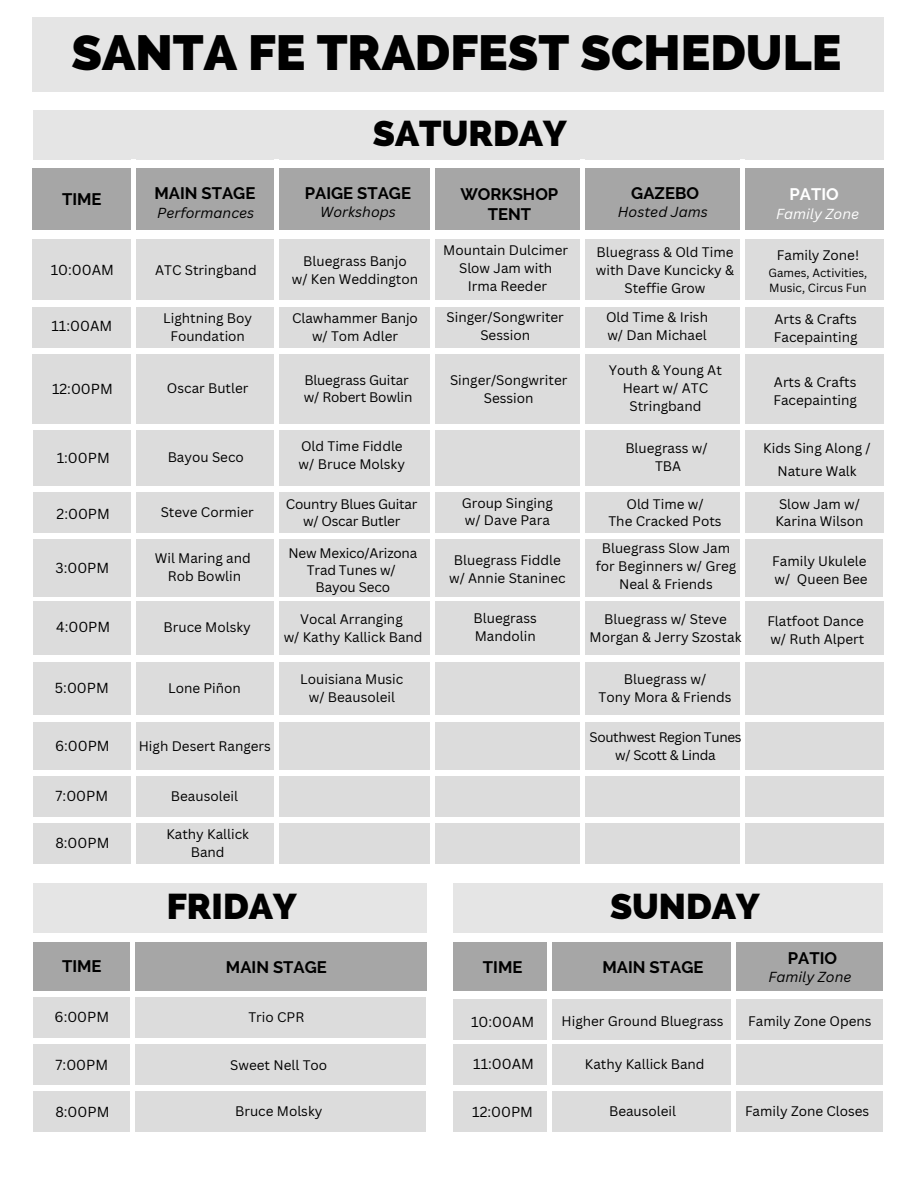
<style>
.page{position:relative;width:918px;height:1188px;background:#fff}
.page>*{position:absolute;margin:0;border:0;box-sizing:border-box;transform-origin:0 0}
.t1{font:800 49.65px "Raleway";color:#000}
.t2{font:800 36px "Raleway";color:#000}
.t3{font:700 16.65px/19.5px "Raleway";color:#000;text-align:center}
.t4{font:700 16.65px "Raleway";color:#fff}
.t5{font:14.1px "Canva Sans";color:#000}
.t6{font:italic 14.1px "Canva Sans";color:#000}
.t7{font:italic 14.1px "Canva Sans";color:#fff}
.t8{font:13.5px/18px "Canva Sans";color:#000;text-align:center}
.t9{font:13.5px/18px "Canva Sans";letter-spacing:-.025em;color:#000;text-align:center}
.t10{font:13.5px "Canva Sans";letter-spacing:-.02em;color:#000}
.t11{font:11.55px/15.5px "Canva Sans";color:#000}
</style>
<div class="page">
<div style="left:33px;top:722px;width:851px;height:47px;background:#d9d9d9"></div>
<div style="left:32px;top:168px;width:851px;height:62px;background:#a6a6a6"></div>
<div style="left:32px;top:239px;width:851px;height:61px;background:#d9d9d9"></div>
<div style="left:32px;top:307px;width:851px;height:40px;background:#d9d9d9"></div>
<div style="left:32px;top:354px;width:851px;height:70px;background:#d9d9d9"></div>
<div style="left:33px;top:430px;width:851px;height:55px;background:#d9d9d9"></div>
<div style="left:33px;top:492px;width:851px;height:41px;background:#d9d9d9"></div>
<div style="left:33px;top:110px;width:851px;height:49px;background:#e5e5e5"></div>
<div style="left:33px;top:539px;width:850px;height:58px;background:#d9d9d9"></div>
<div style="left:33px;top:601px;width:851px;height:54px;background:#d9d9d9"></div>
<div style="left:33px;top:663px;width:851px;height:52px;background:#d9d9d9"></div>
<div style="left:33px;top:776px;width:851px;height:41px;background:#d9d9d9"></div>
<div style="left:33px;top:823px;width:851px;height:41px;background:#d9d9d9"></div>
<div style="left:131px;top:159px;width:5px;height:718px;background:#fff"></div>
<div style="left:274px;top:159px;width:5px;height:718px;background:#fff"></div>
<hr style="left:430px;top:164px;width:4px;height:699px;background:#fff">
<hr style="left:581px;top:159px;width:4px;height:713px;background:#fff">
<div style="left:740px;top:159px;width:5px;height:715px;background:#fff"></div>
<div style="left:32px;top:17px;width:851px;height:74px;background:#e5e5e5"></div>
<div style="left:33px;top:942px;width:394px;height:48px;background:#a6a6a6"></div>
<div style="left:33px;top:883px;width:394px;height:50px;background:#e5e5e5"></div>
<div style="left:33px;top:997px;width:393px;height:40px;background:#d9d9d9"></div>
<div style="left:33px;top:1044px;width:393px;height:41px;background:#d9d9d9"></div>
<div style="left:33px;top:1091px;width:393px;height:41px;background:#d9d9d9"></div>
<div style="left:130px;top:942px;width:5px;height:246px;background:#fff"></div>
<div style="left:453px;top:942px;width:430px;height:48px;background:#a6a6a6"></div>
<div style="left:453px;top:883px;width:430px;height:50px;background:#e5e5e5"></div>
<div style="left:453px;top:999px;width:430px;height:41px;background:#d9d9d9"></div>
<div style="left:453px;top:1044px;width:430px;height:41px;background:#d9d9d9"></div>
<div style="left:453px;top:1091px;width:430px;height:41px;background:#d9d9d9"></div>
<hr style="left:547px;top:937px;width:4px;height:246px;background:#fff">
<div style="left:731px;top:934px;width:5px;height:246px;background:#fff"></div>
<p class="t1" style="left:72px;top:24px;width:771px">SANTA FE TRADFEST SCHEDULE</p>
<p class="t2" style="left:373px;top:112px;width:195px">SATURDAY</p>
<p class="t3" style="left:154px;top:183px;width:102px">MAIN STAGE</p>
<p class="t3" style="left:305px;top:183px;width:108px">PAIGE STAGE</p>
<p class="t3" style="left:631px;top:183px;width:69px">GAZEBO</p>
<p class="t3" style="left:460px;top:185px;width:99px">WORKSHOP<br>TENT</p>
<p class="t8" style="left:443px;top:240px;width:126px">Mountain Dulcimer</p>
<p class="t8" style="left:459px;top:258px;width:95px">Slow Jam with</p>
<p class="t8" style="left:468px;top:276px;width:81px">Irma Reeder</p>
<p class="t8" style="left:447px;top:308px;width:119px">Singer/Songwriter<br>Session</p>
<p class="t8" style="left:450px;top:371px;width:119px">Singer/Songwriter<br>Session</p>
<p class="t4" style="left:790px;top:185px;width:51px">PATIO</p>
<p class="t3" style="left:62px;top:189px;width:41px">TIME</p>
<p class="t6" style="left:157px;top:203px;width:99px">Performances</p>
<p class="t6" style="left:320px;top:202px;width:77px">Workshops</p>
<p class="t7" style="left:776px;top:204px;width:85px">Family Zone</p>
<p class="t6" style="left:618px;top:202px;width:91px">Hosted Jams</p>
<p class="t8" style="left:597px;top:242px;width:138px">Bluegrass &amp; Old Time</p>
<p class="t8" style="left:596px;top:260px;width:140px">with Dave Kuncicky &amp;<br>Steffie Grow</p>
<p class="t8" style="left:606px;top:307px;width:104px">Old Time &amp; Irish</p>
<p class="t8" style="left:607px;top:325px;width:101px">w/ Dan Michael</p>
<p class="t8" style="left:609px;top:361px;width:114px">Youth &amp; Young At<br>Heart w/ ATC<br>Stringband</p>
<p class="t8" style="left:625px;top:439px;width:84px">Bluegrass w/</p>
<p class="t8" style="left:655px;top:457px;width:28px">TBA</p>
<p class="t8" style="left:626px;top:495px;width:79px">Old Time w/</p>
<p class="t8" style="left:608px;top:511px;width:115px">The Cracked Pots</p>
<p class="t8" style="left:602px;top:539px;width:130px">Bluegrass Slow Jam</p>
<p class="t8" style="left:596px;top:557px;width:142px">for Beginners w/ Greg<br>Neal &amp; Friends</p>
<p class="t8" style="left:590px;top:610px;width:153px">Bluegrass w/ Steve<br>Morgan &amp; Jerry Szostak</p>
<p class="t8" style="left:624px;top:670px;width:84px">Bluegrass w/</p>
<p class="t8" style="left:599px;top:688px;width:135px">Tony Mora &amp; Friends</p>
<p class="t9" style="left:590px;top:728px;width:154px">Southwest Region Tunes w/ Scott &amp; Linda</p>
<p class="t8" style="left:777px;top:246px;width:84px">Family Zone!</p>
<p class="t11" style="left:769px;top:265px;width:100px">Games, Activities,<br>Music, Circus Fun</p>
<p class="t8" style="left:303px;top:251px;width:105px">Bluegrass Banjo</p>
<p class="t8" style="left:292px;top:269px;width:128px">w/ Ken Weddington</p>
<p class="t8" style="left:155px;top:260px;width:103px">ATC Stringband</p>
<p class="t8" style="left:163px;top:308px;width:90px">Lightning Boy<br>Foundation</p>
<p class="t5" style="left:51px;top:260px;width:65px">10:00AM</p>
<p class="t8" style="left:292px;top:308px;width:127px">Clawhammer Banjo</p>
<p class="t8" style="left:312px;top:326px;width:88px">w/ Tom Adler</p>
<p class="t8" style="left:304px;top:371px;width:106px">Bluegrass Guitar</p>
<p class="t8" style="left:304px;top:388px;width:110px">w/ Robert Bowlin</p>
<p class="t8" style="left:301px;top:436px;width:103px">Old Time Fiddle</p>
<p class="t8" style="left:299px;top:454px;width:108px">w/ Bruce Molsky</p>
<p class="t10" style="left:286px;top:495px;width:133px">Country Blues Guitar</p>
<p class="t10" style="left:303px;top:512px;width:99px">w/ Oscar Butler</p>
<p class="t8" style="left:288px;top:544px;width:130px;line-height:16.8px">New Mexico/Arizona<br>Trad Tunes w/</p>
<p class="t8" style="left:316px;top:577px;width:76px">Bayou Seco</p>
<p class="t8" style="left:300px;top:610px;width:104px">Vocal Arranging</p>
<p class="t8" style="left:284px;top:628px;width:140px">w/ Kathy Kallick Band</p>
<p class="t8" style="left:300px;top:670px;width:105px">Louisiana Music</p>
<p class="t8" style="left:309px;top:688px;width:88px">w/ Beausoleil</p>
<p class="t8" style="left:774px;top:310px;width:84px">Arts &amp; Crafts</p>
<p class="t8" style="left:774px;top:328px;width:85px">Facepainting</p>
<p class="t5" style="left:51px;top:316px;width:62px">11:00AM</p>
<p class="t8" style="left:774px;top:373px;width:84px">Arts &amp; Crafts</p>
<p class="t8" style="left:773px;top:391px;width:85px">Facepainting</p>
<p class="t8" style="left:167px;top:379px;width:83px">Oscar Butler</p>
<p class="t5" style="left:52px;top:379px;width:62px">12:00PM</p>
<p class="t8" style="left:763px;top:439px;width:109px">Kids Sing Along /</p>
<p class="t8" style="left:778px;top:461px;width:81px">Nature Walk</p>
<p class="t8" style="left:168px;top:448px;width:78px">Bayou Seco</p>
<p class="t5" style="left:57px;top:448px;width:55px">1:00PM</p>
<p class="t8" style="left:462px;top:494px;width:93px">Group Singing</p>
<p class="t8" style="left:465px;top:511px;width:87px">w/ Dave Para</p>
<p class="t8" style="left:454px;top:551px;width:108px">Bluegrass Fiddle</p>
<p class="t8" style="left:449px;top:569px;width:118px">w/ Annie Staninec</p>
<p class="t8" style="left:474px;top:609px;width:65px;text-align:left">Bluegrass<br>Mandolin</p>
<p class="t8" style="left:775px;top:496px;width:89px;line-height:16.8px;text-align:left">Slow Jam w/<br>Karina Wilson</p>
<p class="t8" style="left:161px;top:503px;width:95px">Steve Cormier</p>
<p class="t8" style="left:155px;top:549px;width:98px">Wil Maring and</p>
<p class="t8" style="left:168px;top:567px;width:75px">Rob Bowlin</p>
<p class="t5" style="left:57px;top:503px;width:55px">2:00PM</p>
<p class="t8" style="left:772px;top:552px;width:96px">Family Ukulele</p>
<p class="t8" style="left:775px;top:570px;width:95px">w/ Queen Bee</p>
<p class="t5" style="left:56px;top:558px;width:55px">3:00PM</p>
<p class="t8" style="left:767px;top:611px;width:98px">Flatfoot Dance</p>
<p class="t8" style="left:770px;top:629px;width:96px">w/ Ruth Alpert</p>
<p class="t5" style="left:56px;top:617px;width:56px">4:00PM</p>
<p class="t8" style="left:164px;top:618px;width:89px">Bruce Molsky</p>
<p class="t5" style="left:55px;top:678px;width:55px">5:00PM</p>
<p class="t8" style="left:168px;top:679px;width:74px">Lone Piñon</p>
<p class="t5" style="left:55px;top:736px;width:56px">6:00PM</p>
<p class="t8" style="left:139px;top:737px;width:134px">High Desert Rangers</p>
<p class="t5" style="left:56px;top:786px;width:54px">7:00PM</p>
<p class="t5" style="left:55px;top:833px;width:56px">8:00PM</p>
<p class="t3" style="left:62px;top:956px;width:41px">TIME</p>
<p class="t5" style="left:55px;top:1007px;width:56px">6:00PM</p>
<p class="t5" style="left:56px;top:1055px;width:54px">7:00PM</p>
<p class="t5" style="left:55px;top:1102px;width:56px">8:00PM</p>
<p class="t8" style="left:171px;top:787px;width:69px">Beausoleil</p>
<p class="t8" style="left:166px;top:825px;width:84px">Kathy Kallick<br>Band</p>
<p class="t2" style="left:167px;top:885px;width:131px">FRIDAY</p>
<p class="t3" style="left:226px;top:957px;width:102px">MAIN STAGE</p>
<p class="t8" style="left:248px;top:1007px;width:57px">Trio CPR</p>
<p class="t8" style="left:230px;top:1056px;width:98px">Sweet Nell Too</p>
<p class="t8" style="left:235px;top:1101px;width:89px">Bruce Molsky</p>
<p class="t3" style="left:483px;top:957px;width:41px">TIME</p>
<p class="t5" style="left:471px;top:1012px;width:65px">10:00AM</p>
<p class="t5" style="left:473px;top:1054px;width:62px">11:00AM</p>
<p class="t5" style="left:472px;top:1102px;width:62px">12:00PM</p>
<p class="t2" style="left:610px;top:886px;width:151px">SUNDAY</p>
<p class="t3" style="left:603px;top:957px;width:102px">MAIN STAGE</p>
<p class="t8" style="left:562px;top:1012px;width:164px">Higher Ground Bluegrass</p>
<p class="t8" style="left:585px;top:1055px;width:121px">Kathy Kallick Band</p>
<p class="t8" style="left:609px;top:1102px;width:69px">Beausoleil</p>
<p class="t3" style="left:788px;top:949px;width:51px">PATIO</p>
<p class="t6" style="left:768px;top:967px;width:85px">Family Zone</p>
<p class="t8" style="left:748px;top:1012px;width:125px">Family Zone Opens</p>
<p class="t8" style="left:745px;top:1102px;width:126px">Family Zone Closes</p>
</div>
